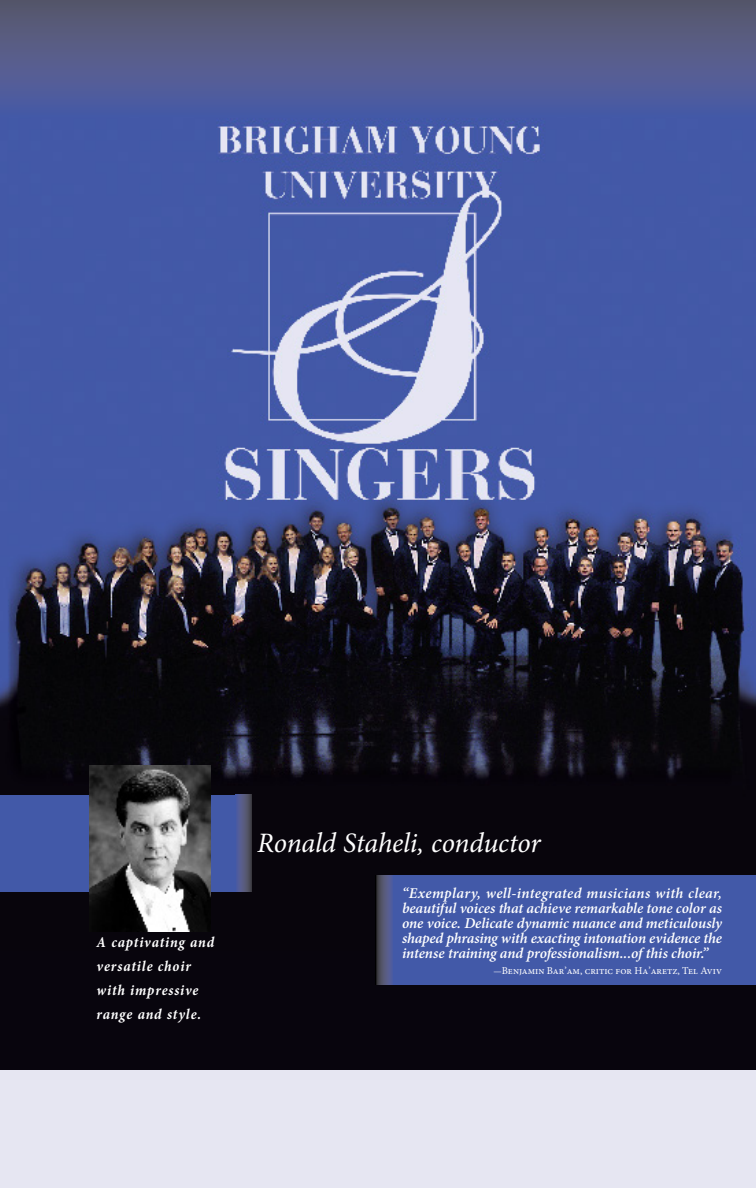
<style>
.page{position:relative;width:756px;height:1188px;background:#fff}
.page>*{position:absolute;margin:0;border:0;box-sizing:border-box;transform-origin:0 0}
.t1{font:italic 28.2px "Minion Pro";letter-spacing:-.01em;color:#fff}
.t2{font:italic 600 15px/15px "Minion Pro";letter-spacing:-.01em;color:#fff;text-align:justify}
.t3{font:italic 700 15px/24px "Minion Pro";letter-spacing:.06em;color:#fff;scale:.94 1}
.t4{font:10.5px "Minion Pro";color:#fff}
.s1{font-size:9px}
</style>
<div class="page">
<div style="left:0;top:947px;width:756px;height:148px;background:#08050d"></div>
<img style="left:0;top:117px;width:756px;height:834px">
<div style="left:0;top:1070px;width:756px;height:118px;background:#e6e6f2"></div>
<div style="left:0;top:795px;width:236px;height:97px;background:#4259a8"></div>
<svg style="left:236px;top:795px;width:16px;height:97px;background:#505579"></svg>
<img style="left:89px;top:765px;width:121px;height:166px">
<div style="left:392px;top:875px;width:364px;height:109px;background:#4259a8"></div>
<svg style="left:376px;top:875px;width:16px;height:109px;background:#4d5170"></svg>
<div style="left:0;top:0;width:756px;height:117px;background:linear-gradient(to bottom,#5b596c,#4d5da9)"></div>
<p class="t3" style="left:97px;top:930px;width:127px">A captivating and versatile choir with impressive range and style.</p>
<h1 class="t1" style="left:257px;top:824px;width:285px">Ronald Staheli, conductor</h1>
<p class="t2" style="left:402px;top:885px;width:322px">“Exemplary, well-integrated musicians with clear, beautiful voices that achieve remarkable tone color as one voice. Delicate dynamic nuance and meticulously shaped phrasing with exacting intonation evidence the intense training and professionalism...of this choir.”</p>
<p class="t4" style="left:494px;top:964px;width:230px"><span class="s1">—</span>Benjamin Bar’am, critic for Ha’aretz, Tel Aviv</p>
</div>
